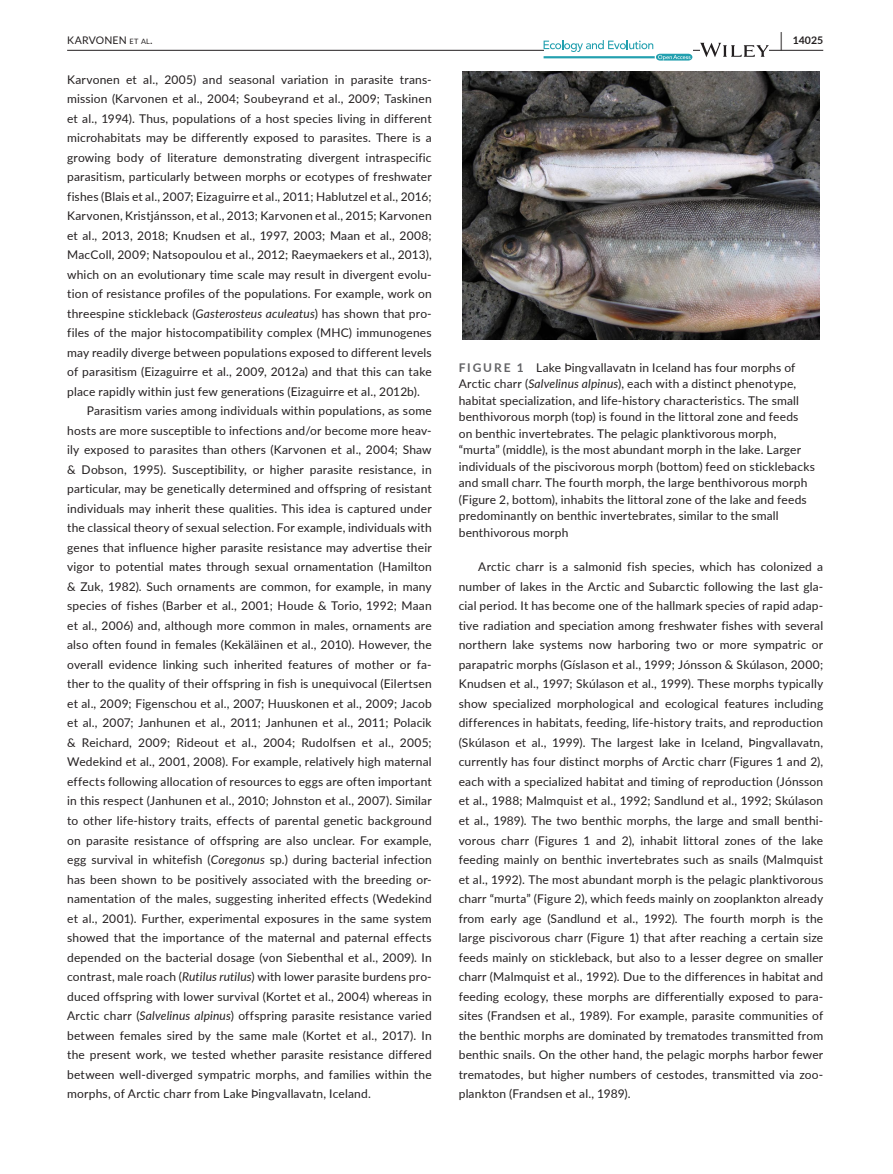
<style>
.page{position:relative;width:893px;height:1174px;background:#fff}
.page>*{position:absolute;margin:0;border:0;box-sizing:border-box;transform-origin:0 0}
.t1{font:700 19.5px "Lato";color:#231f20;scale:.48 1}
.t2{font:12px/19.5px "Lato";letter-spacing:.015em;color:#231f20;text-align:justify}
.t3{font:10.5px "Lato";letter-spacing:.015em;color:#231f20}
.t4{font:700 10.5px "Lato";color:#231f20}
.s1{font-size:7.35px}
.s2{font-style:italic}
.s3{font-weight:700;color:#636366}
</style>
<div class="page">
<hr style="left:67px;top:50px;width:756px;height:1px;background:#231f20">
<svg style="left:544px;top:40px;width:148px;height:21px"></svg>
<svg style="left:700px;top:43px;width:69px;height:14px"></svg>
<img style="left:462px;top:72px;width:358px;height:267px">
<h1 class="t1" style="left:780px;top:25px;width:7px">|</h1>
<p class="t3" style="left:67px;top:33px;width:87px">KARVONEN <span class="s1">et al</span>.</p>
<p class="t4" style="left:793px;top:33px;width:32px">14025</p>
<p class="t2" style="left:67px;top:69px;width:366px">Karvonen et al., 2005) and seasonal variation in parasite trans-</p>
<p class="t2" style="left:67px;top:89px;width:366px">mission (Karvonen et al., 2004; Soubeyrand et al., 2009; Taskinen</p>
<p class="t2" style="left:67px;top:108px;width:366px">et al., 1994). Thus, populations of a host species living in different</p>
<p class="t2" style="left:67px;top:128px;width:366px">microhabitats may be differently exposed to parasites. There is a</p>
<p class="t2" style="left:67px;top:147px;width:366px">growing body of literature demonstrating divergent intraspecific</p>
<p class="t2" style="left:67px;top:167px;width:366px">parasitism, particularly between morphs or ecotypes of freshwater</p>
<p class="t2" style="left:67px;top:186px;width:366px">fishes (Blais et al., 2007; Eizaguirre et al., 2011; Hablutzel et al., 2016;</p>
<p class="t2" style="left:67px;top:206px;width:366px">Karvonen, Kristjánsson, et al., 2013; Karvonen et al., 2015; Karvonen</p>
<p class="t2" style="left:67px;top:225px;width:366px">et al., 2013, 2018; Knudsen et al., 1997, 2003; Maan et al., 2008;</p>
<p class="t2" style="left:67px;top:245px;width:366px">MacColl, 2009; Natsopoulou et al., 2012; Raeymaekers et al., 2013),</p>
<p class="t2" style="left:67px;top:264px;width:366px">which on an evolutionary time scale may result in divergent evolu-</p>
<p class="t2" style="left:67px;top:284px;width:366px">tion of resistance profiles of the populations. For example, work on</p>
<p class="t2" style="left:67px;top:303px;width:366px">threespine stickleback (<span class="s2">Gasterosteus aculeatus</span>) has shown that pro-</p>
<p class="t2" style="left:67px;top:323px;width:366px">files of the major histocompatibility complex (MHC) immunogenes</p>
<p class="t2" style="left:67px;top:342px;width:366px">may readily diverge between populations exposed to different levels</p>
<p class="t2" style="left:67px;top:362px;width:366px">of parasitism (Eizaguirre et al., 2009, 2012a) and that this can take</p>
<p class="t2" style="left:67px;top:381px;width:354px">place rapidly within just few generations (Eizaguirre et al., 2012b).</p>
<p class="t2" style="left:87px;top:401px;width:347px">Parasitism varies among individuals within populations, as some</p>
<p class="t2" style="left:67px;top:420px;width:366px">hosts are more susceptible to infections and/or become more heav-</p>
<p class="t2" style="left:67px;top:440px;width:366px">ily exposed to parasites than others (Karvonen et al., 2004; Shaw</p>
<p class="t2" style="left:67px;top:459px;width:366px">&amp; Dobson, 1995). Susceptibility, or higher parasite resistance, in</p>
<p class="t2" style="left:67px;top:479px;width:366px">particular, may be genetically determined and offspring of resistant</p>
<p class="t2" style="left:67px;top:498px;width:366px">individuals may inherit these qualities. This idea is captured under</p>
<p class="t2" style="left:67px;top:518px;width:366px">the classical theory of sexual selection. For example, individuals with</p>
<p class="t2" style="left:67px;top:537px;width:366px">genes that influence higher parasite resistance may advertise their</p>
<p class="t2" style="left:67px;top:557px;width:366px">vigor to potential mates through sexual ornamentation (Hamilton</p>
<p class="t2" style="left:67px;top:576px;width:366px">&amp; Zuk, 1982). Such ornaments are common, for example, in many</p>
<p class="t2" style="left:67px;top:596px;width:366px">species of fishes (Barber et al., 2001; Houde &amp; Torio, 1992; Maan</p>
<p class="t2" style="left:67px;top:615px;width:366px">et al., 2006) and, although more common in males, ornaments are</p>
<p class="t2" style="left:67px;top:635px;width:366px">also often found in females (Kekäläinen et al., 2010). However, the</p>
<p class="t2" style="left:67px;top:654px;width:366px">overall evidence linking such inherited features of mother or fa-</p>
<p class="t2" style="left:67px;top:674px;width:366px">ther to the quality of their offspring in fish is unequivocal (Eilertsen</p>
<p class="t2" style="left:67px;top:693px;width:366px">et al., 2009; Figenschou et al., 2007; Huuskonen et al., 2009; Jacob</p>
<p class="t2" style="left:67px;top:713px;width:366px">et al., 2007; Janhunen et al., 2011; Janhunen et al., 2011; Polacik</p>
<p class="t2" style="left:67px;top:732px;width:366px">&amp; Reichard, 2009; Rideout et al., 2004; Rudolfsen et al., 2005;</p>
<p class="t2" style="left:67px;top:752px;width:366px">Wedekind et al., 2001, 2008). For example, relatively high maternal</p>
<p class="t2" style="left:67px;top:771px;width:366px">effects following allocation of resources to eggs are often important</p>
<p class="t2" style="left:67px;top:791px;width:366px">in this respect (Janhunen et al., 2010; Johnston et al., 2007). Similar</p>
<p class="t2" style="left:67px;top:810px;width:366px">to other life-history traits, effects of parental genetic background</p>
<p class="t2" style="left:67px;top:830px;width:366px">on parasite resistance of offspring are also unclear. For example,</p>
<p class="t2" style="left:67px;top:849px;width:366px">egg survival in whitefish (<span class="s2">Coregonus</span> sp.) during bacterial infection</p>
<p class="t2" style="left:67px;top:869px;width:366px">has been shown to be positively associated with the breeding or-</p>
<p class="t2" style="left:67px;top:888px;width:366px">namentation of the males, suggesting inherited effects (Wedekind</p>
<p class="t2" style="left:67px;top:908px;width:366px">et al., 2001). Further, experimental exposures in the same system</p>
<p class="t2" style="left:67px;top:927px;width:366px">showed that the importance of the maternal and paternal effects</p>
<p class="t2" style="left:67px;top:947px;width:366px">depended on the bacterial dosage (von Siebenthal et al., 2009). In</p>
<p class="t2" style="left:67px;top:966px;width:366px">contrast, male roach (<span class="s2">Rutilus rutilus</span>) with lower parasite burdens pro-</p>
<p class="t2" style="left:67px;top:986px;width:366px">duced offspring with lower survival (Kortet et al., 2004) whereas in</p>
<p class="t2" style="left:67px;top:1005px;width:366px">Arctic charr (<span class="s2">Salvelinus alpinus</span>) offspring parasite resistance varied</p>
<p class="t2" style="left:67px;top:1025px;width:366px">between females sired by the same male (Kortet et al., 2017). In</p>
<p class="t2" style="left:67px;top:1044px;width:366px">the present work, we tested whether parasite resistance differed</p>
<p class="t2" style="left:67px;top:1064px;width:366px">between well-diverged sympatric morphs, and families within the</p>
<p class="t2" style="left:67px;top:1083px;width:305px">morphs, of Arctic charr from Lake Þingvallavatn, Iceland.</p>
<p class="t2" style="left:459px;top:358px;width:358px;line-height:16.5px;text-align:left"><span class="s3">FIGURE 1</span> Lake Þingvallavatn in Iceland has four morphs of Arctic charr (<span class="s2">Salvelinus alpinus</span>), each with a distinct phenotype, habitat specialization, and life-history characteristics. The small benthivorous morph (top) is found in the littoral zone and feeds on benthic invertebrates. The pelagic planktivorous morph, “murta” (middle), is the most abundant morph in the lake. Larger individuals of the piscivorous morph (bottom) feed on sticklebacks and small charr. The fourth morph, the large benthivorous morph (Figure 2, bottom), inhabits the littoral zone of the lake and feeds predominantly on benthic invertebrates, similar to the small benthivorous morph</p>
<p class="t2" style="left:459px;top:557px;width:366px;text-indent:20px">Arctic charr is a salmonid fish species, which has colonized a number of lakes in the Arctic and Subarctic following the last gla&shy;cial period. It has become one of the hallmark species of rapid adap&shy;tive radiation and speciation among freshwater fishes with several northern lake systems now harboring two or more sympatric or parapatric morphs (Gíslason et al., 1999; Jónsson &amp; Skúlason, 2000; Knudsen et al., 1997; Skúlason et al., 1999). These morphs typically show specialized morphological and ecological features including differences in habitats, feeding, life-history traits, and reproduction (Skúlason et al., 1999). The largest lake in Iceland, Þingvallavatn, currently has four distinct morphs of Arctic charr (Figures 1 and 2), each with a specialized habitat and timing of reproduction (Jónsson et al., 1988; Malmquist et al., 1992; Sandlund et al., 1992; Skúlason et al., 1989). The two benthic morphs, the large and small benthi&shy;vorous charr (Figures 1 and 2), inhabit littoral zones of the lake feeding mainly on benthic invertebrates such as snails (Malmquist et al., 1992). The most abundant morph is the pelagic planktivorous charr “murta” (Figure 2), which feeds mainly on zooplankton already from early age (Sandlund et al., 1992). The fourth morph is the large piscivorous charr (Figure 1) that after reaching a certain size feeds mainly on stickleback, but also to a lesser degree on smaller charr (Malmquist et al., 1992). Due to the differences in habitat and feeding ecology, these morphs are differentially exposed to para&shy;sites (Frandsen et al., 1989). For example, parasite communities of the benthic morphs are dominated by trematodes transmitted from benthic snails. On the other hand, the pelagic morphs harbor fewer trematodes, but higher numbers of cestodes, transmitted via zoo&shy;plankton (Frandsen et al., 1989).</p>
</div>
